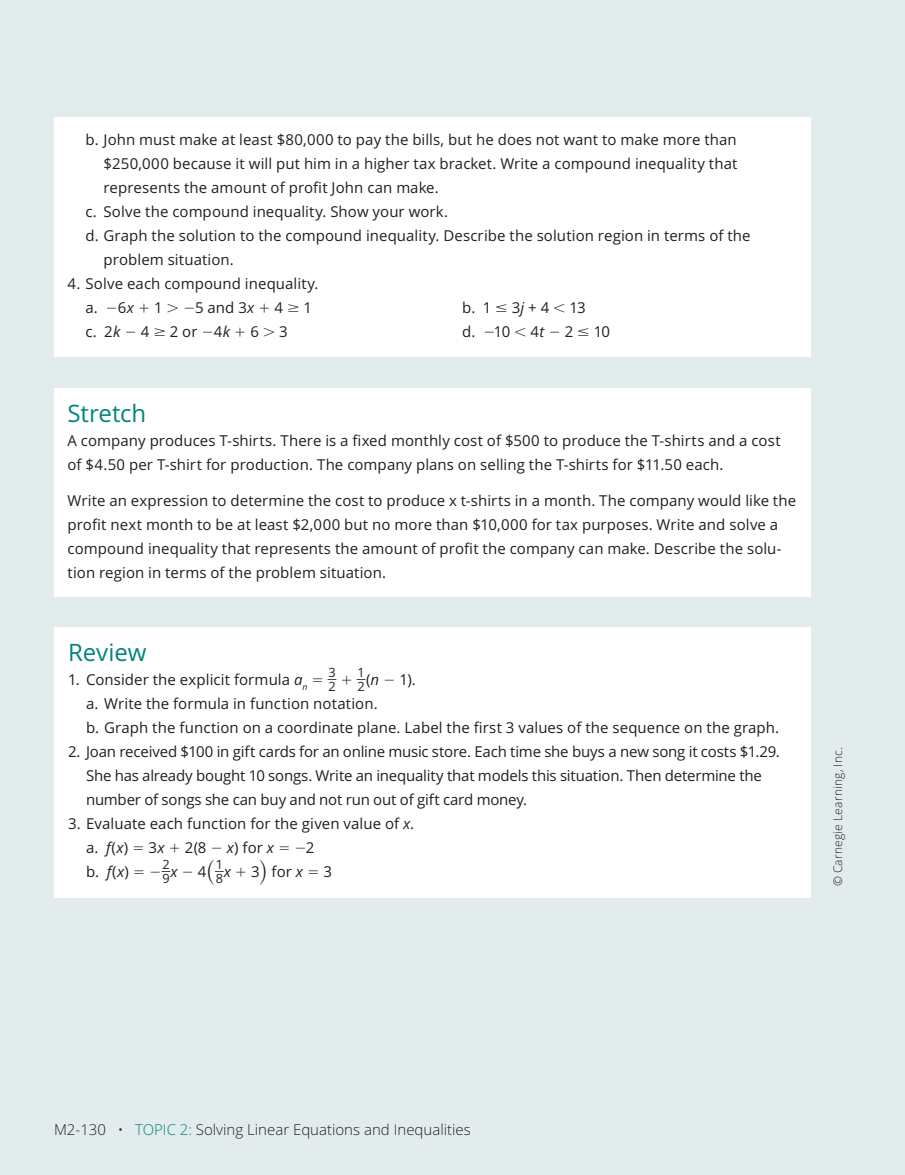
<style>
.page{position:relative;width:905px;height:1175px;background:#fff}
.page>*{position:absolute;margin:0;border:0;box-sizing:border-box;transform-origin:0 0}
.t1{font:24px "Open Sans";letter-spacing:-.005em;color:#00847e}
.t2{font:15px/24px "Open Sans";letter-spacing:.005em;color:#231f20}
.t3{font:15px/24px "Open Sans";letter-spacing:-.015em;color:#231f20}
.t4{font:300 15px "Open Sans";color:#231f20}
.t5{font:12.75px/13.2px "Open Sans";color:#231f20;scale:.76 1}
.t6{font:300 12px "Open Sans";letter-spacing:.015em;color:#231f20}
.s1{font-style:italic}
.s2{color:#00847e}
</style>
<div class="page">
<div style="left:0;top:0;width:904px;height:1174px;background:#e3ecec"></div>
<hr style="left:904px;top:0;width:1px;height:1174px;background:#e3ecec">
<div style="left:54px;top:118px;width:756px;height:239px;background:#fff"></div>
<div style="left:54px;top:387px;width:756px;height:209px;background:#fff"></div>
<div style="left:55px;top:627px;width:755px;height:270px;background:#fff"></div>
<p class="t2" style="left:85px;top:129px;width:652px">b. John must make at least $80,000 to pay the bills, but he does not want to make more than</p>
<p class="t2" style="left:103px;top:153px;width:635px">$250,000 because it will put him in a higher tax bracket. Write a compound inequality that</p>
<p class="t2" style="left:103px;top:177px;width:337px">represents the amount of profit John can make.</p>
<p class="t2" style="left:85px;top:201px;width:364px">c. Solve the compound inequality. Show your work.</p>
<p class="t2" style="left:85px;top:225px;width:666px">d. Graph the solution to the compound inequality. Describe the solution region in terms of the</p>
<p class="t2" style="left:103px;top:249px;width:132px">problem situation.</p>
<p class="t2" style="left:85px;top:273px;width:234px;text-indent:-18px">4. Solve each compound inequality. a. 6<span class="s1">x</span></p>
<p class="t2" style="left:154px;top:297px;width:10px">1</p>
<p class="t2" style="left:195px;top:297px;width:61px">5 and 3<span class="s1">x</span></p>
<p class="t2" style="left:274px;top:297px;width:10px">4</p>
<p class="t2" style="left:303px;top:297px;width:10px">1</p>
<p class="t2" style="left:462px;top:297px;width:31px">b. 1</p>
<p class="t2" style="left:511px;top:297px;width:39px">3<span class="s1">j</span> + 4</p>
<p class="t2" style="left:569px;top:297px;width:18px">13</p>
<p class="t2" style="left:85px;top:321px;width:37px">c. 2<span class="s1">k</span></p>
<p class="t2" style="left:141px;top:321px;width:10px">4</p>
<p class="t2" style="left:170px;top:321px;width:62px">2 or 4<span class="s1">k</span></p>
<p class="t2" style="left:250px;top:321px;width:10px">6</p>
<p class="t2" style="left:279px;top:321px;width:10px">3</p>
<p class="t2" style="left:462px;top:321px;width:50px">d. 10</p>
<p class="t2" style="left:530px;top:321px;width:15px">4<span class="s1">t</span></p>
<p class="t2" style="left:564px;top:321px;width:10px">2</p>
<p class="t2" style="left:593px;top:321px;width:18px">10</p>
<p class="t1" style="left:68px;top:403px;width:80px">Stretch</p>
<p class="t2" style="left:68px;top:430px;width:714px">A company produces T-shirts. There is a fixed monthly cost of $500 to produce the T-shirts and a cost of $4.50 per T-shirt for production. The company plans on selling the T-shirts for $11.50 each.</p>
<p class="t2" style="left:68px;top:490px;width:730px">Write an expression to determine the cost to produce x t-shirts in a month. The company would like the profit next month to be at least $2,000 but no more than $10,000 for tax purposes. Write and solve a compound inequality that represents the amount of profit the company can make. Describe the solu&shy;tion region in terms of the problem situation.</p>
<p class="t1" style="left:68px;top:642px;width:80px">Review</p>
<p class="t2" style="left:68px;top:669px;width:241px">1. Consider the explicit formula <span class="s1">a</span><sub>n</sub></p>
<p class="t5" style="left:328px;top:668px;width:13px">_ _3<br>2</p>
<p class="t5" style="left:357px;top:668px;width:31px">_ _1<br>2<sup>(</sup><sup>n</sup></p>
<p class="t2" style="left:399px;top:669px;width:18px">1).</p>
<p class="t2" style="left:86px;top:693px;width:694px">a. Write the formula in function notation.<br>b. Graph the function on a coordinate plane. Label the first 3 values of the sequence on the graph.</p>
<p class="t3" style="left:86px;top:741px;width:695px;text-indent:-18px">2. Joan received $100 in gift cards for an online music store. Each time she buys a new song it costs $1.29.<br>She has already bought 10 songs. Write an inequality that models this situation. Then determine the number of songs she can buy and not run out of gift card money.</p>
<p class="t2" style="left:86px;top:813px;width:329px;text-indent:-18px">3. Evaluate each function for the given value of <span class="s1">x</span>. a. <span class="s1">f</span>(<span class="s1">x</span>)</p>
<p class="t2" style="left:149px;top:837px;width:17px">3<span class="s1">x</span></p>
<p class="t2" style="left:185px;top:837px;width:23px">2(8</p>
<p class="t2" style="left:227px;top:837px;width:49px"><span class="s1">x</span>) for <span class="s1">x</span></p>
<p class="t2" style="left:306px;top:837px;width:10px">2</p>
<p class="t2" style="left:86px;top:861px;width:44px">b. <span class="s1">f</span>(<span class="s1">x</span>)</p>
<p class="t5" style="left:162px;top:860px;width:22px">_ _2<br>9<sup>x</sup></p>
<p class="t2" style="left:198px;top:861px;width:19px">4 <sub>(</sub></p>
<p class="t5" style="left:215px;top:860px;width:22px">_ _1<br>8<sup>x</sup></p>
<p class="t2" style="left:251px;top:861px;width:53px">3<sub>)</sub> for <span class="s1">x</span></p>
<p class="t2" style="left:323px;top:861px;width:10px">3</p>
<p class="t6" style="left:832px;top:886px;width:141px;rotate:-90deg">© Carnegie Learning, Inc.</p>
<p class="t4" style="left:54px;top:1123px;width:418px">M2-130 • <span class="s2">TOPIC 2:</span> Solving Linear Equations and Inequalities</p>
</div>
